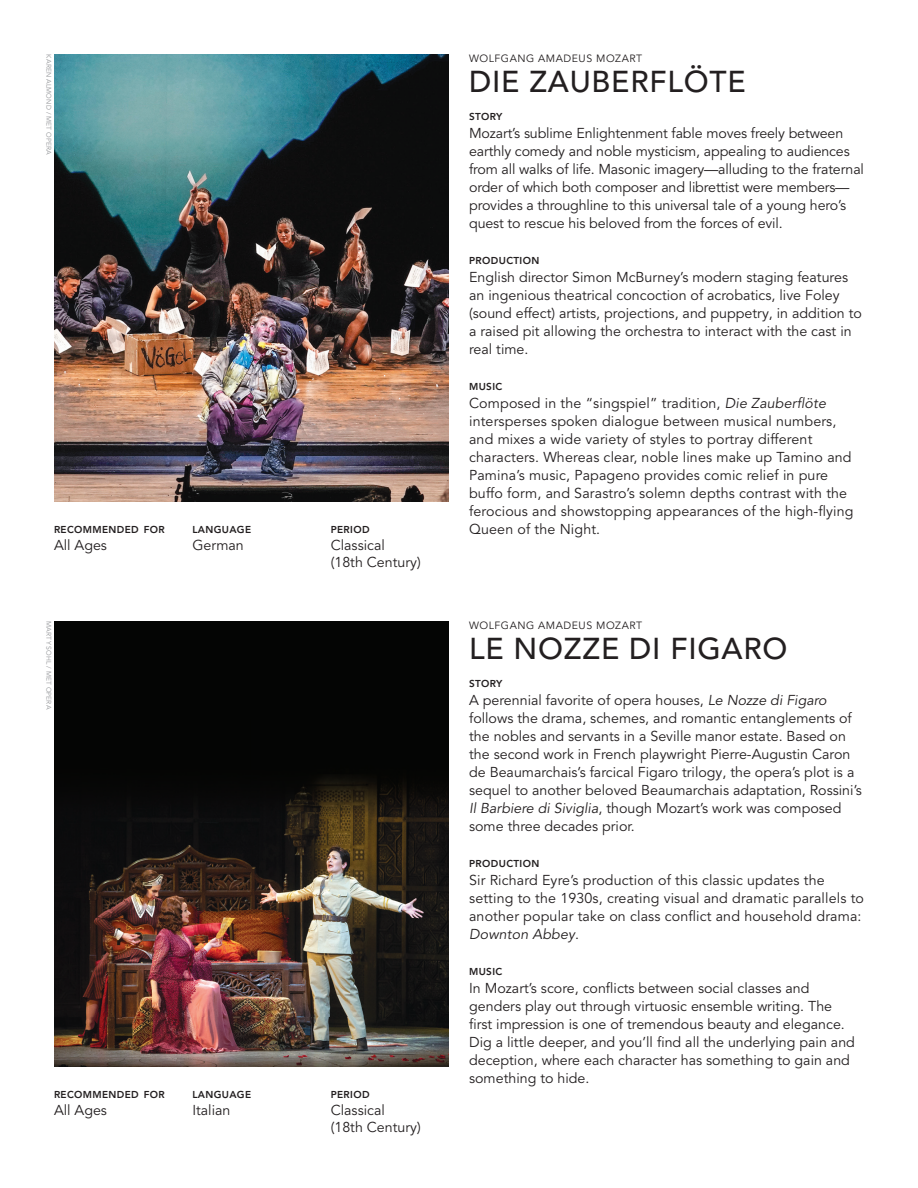
<style>
.page{position:relative;width:918px;height:1188px;background:#fff}
.page>*{position:absolute;margin:0;border:0;box-sizing:border-box;transform-origin:0 0}
.t1{font:500 30px "Avenir LT Pro";letter-spacing:.025em;color:#231f20}
.t2{font:14.25px/18px "Avenir LT Pro";color:#231f20}
.t3{font:10.5px "Avenir LT Pro";letter-spacing:.05em;color:#231f20}
.t4{font:800 10.05px "Avenir LT Pro";letter-spacing:.035em;color:#231f20}
.t5{font:6.75px "Avenir LT Pro";letter-spacing:.025em;color:#939598}
.s1{font-style:italic}
</style>
<div class="page">
<img style="left:54px;top:621px;width:395px;height:446px">
<img style="left:54px;top:54px;width:395px;height:447px">
<p class="t5" style="left:53px;top:54px;width:102px;rotate:90deg">KAREN ALMOND / MET OPERA</p>
<p class="t4" style="left:54px;top:523px;width:112px">RECOMMENDED FOR</p>
<p class="t2" style="left:54px;top:536px;width:55px">All Ages</p>
<p class="t5" style="left:53px;top:621px;width:90px;rotate:90deg">MARTY SOHL / MET OPERA</p>
<p class="t4" style="left:192px;top:523px;width:60px">LANGUAGE</p>
<p class="t2" style="left:192px;top:536px;width:53px">German</p>
<p class="t4" style="left:54px;top:1089px;width:112px">RECOMMENDED FOR</p>
<p class="t2" style="left:54px;top:1101px;width:55px">All Ages</p>
<p class="t4" style="left:192px;top:1089px;width:60px">LANGUAGE</p>
<p class="t2" style="left:192px;top:1101px;width:40px">Italian</p>
<p class="t4" style="left:331px;top:523px;width:40px">PERIOD</p>
<p class="t2" style="left:331px;top:536px;width:92px;line-height:17.1px">Classical<br>(18th Century)</p>
<p class="t4" style="left:331px;top:1089px;width:40px">PERIOD</p>
<p class="t2" style="left:331px;top:1102px;width:92px;line-height:17.1px">Classical<br>(18th Century)</p>
<p class="t3" style="left:469px;top:52px;width:175px">WOLFGANG AMADEUS MOZART</p>
<h1 class="t1" style="left:469px;top:64px;width:278px">DIE ZAUBERFLÖTE</h1>
<p class="t4" style="left:469px;top:110px;width:35px">STORY</p>
<p class="t2" style="left:469px;top:124px;width:396px">Mozart’s sublime Enlightenment fable moves freely between earthly comedy and noble mysticism, appealing to audiences from all walks of life. Masonic imagery—alluding to the fraternal order of which both composer and librettist were members— provides a throughline to this universal tale of a young hero’s quest to rescue his beloved from the forces of evil.</p>
<p class="t4" style="left:469px;top:254px;width:72px">PRODUCTION</p>
<p class="t2" style="left:469px;top:268px;width:394px">English director Simon McBurney’s modern staging features an ingenious theatrical concoction of acrobatics, live Foley (sound effect) artists, projections, and puppetry, in addition to a raised pit allowing the orchestra to interact with the cast in real time.</p>
<p class="t4" style="left:469px;top:380px;width:35px">MUSIC</p>
<p class="t2" style="left:469px;top:394px;width:386px">Composed in the “singspiel” tradition, <span class="s1">Die Zauberflöte </span>intersperses spoken dialogue between musical numbers, and mixes a wide variety of styles to portray different characters. Whereas clear, noble lines make up Tamino and Pamina’s music, Papageno provides comic relief in pure buffo form, and Sarastro’s solemn depths contrast with the ferocious and showstopping appearances of the high-flying Queen of the Night.</p>
<p class="t3" style="left:469px;top:619px;width:175px">WOLFGANG AMADEUS MOZART</p>
<h1 class="t1" style="left:469px;top:631px;width:320px">LE NOZZE DI FIGARO</h1>
<p class="t4" style="left:469px;top:677px;width:35px">STORY</p>
<p class="t2" style="left:469px;top:691px;width:394px">A perennial favorite of opera houses, <span class="s1">Le Nozze di Figaro </span>follows the drama, schemes, and romantic entanglements of the nobles and servants in a Seville manor estate. Based on the second work in French playwright Pierre-Augustin Caron de Beaumarchais’s farcical Figaro trilogy, the opera’s plot is a sequel to another beloved Beaumarchais adaptation, Rossini’s <span class="s1">Il Barbiere di Siviglia</span>, though Mozart’s work was composed some three decades prior.</p>
<p class="t4" style="left:469px;top:857px;width:72px">PRODUCTION</p>
<p class="t2" style="left:469px;top:871px;width:396px">Sir Richard Eyre’s production of this classic updates the setting to the 1930s, creating visual and dramatic parallels to another popular take on class conflict and household drama:<br><span class="s1">Downton Abbey</span>.</p>
<p class="t4" style="left:469px;top:965px;width:35px">MUSIC</p>
<p class="t2" style="left:469px;top:979px;width:387px">In Mozart’s score, conflicts between social classes and genders play out through virtuosic ensemble writing. The first impression is one of tremendous beauty and elegance.<br>Dig a little deeper, and you’ll find all the underlying pain and deception, where each character has something to gain and something to hide.</p>
</div>
